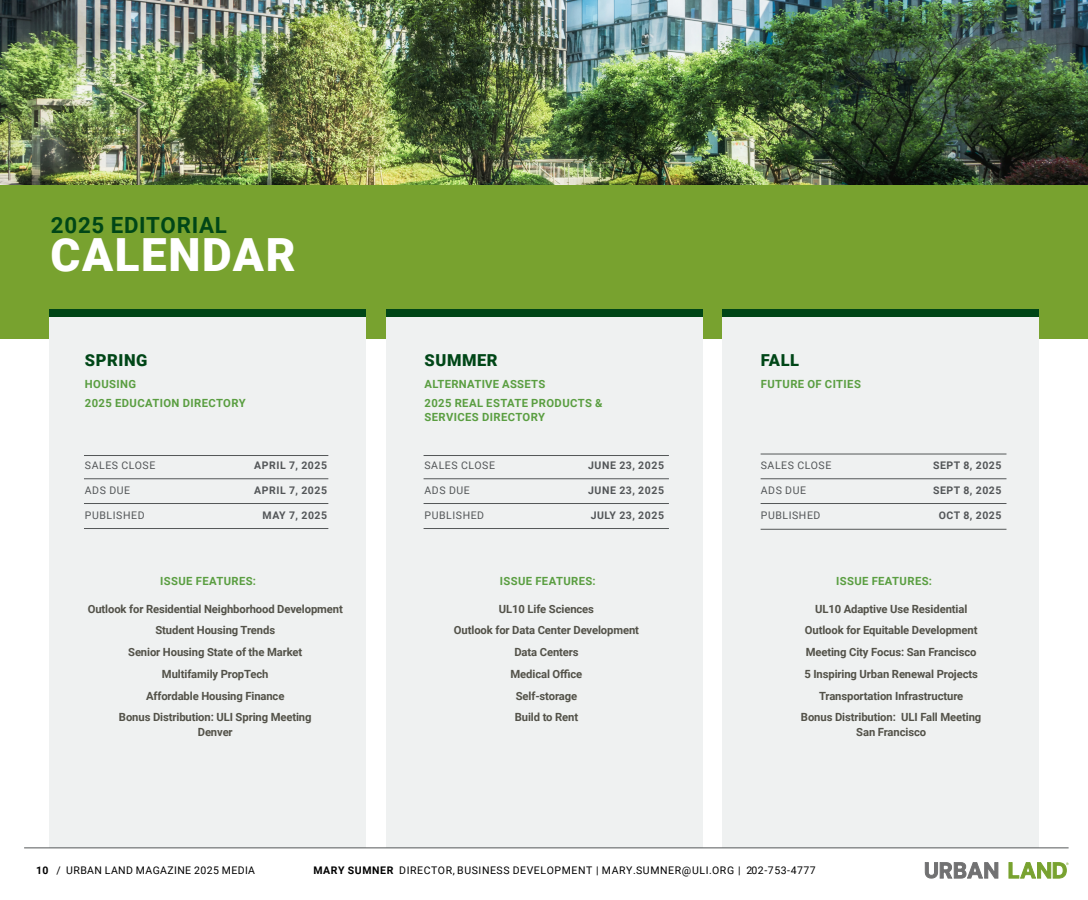
<style>
.page{position:relative;width:1088px;height:900px;background:#fff}
.page>*{position:absolute;margin:0;border:0;box-sizing:border-box;transform-origin:0 0}
.Headline{font:900 45.75px "Roboto";letter-spacing:.035em;color:#fff}
.Title_in_Body{font:700 22.27px "Roboto";letter-spacing:.035em;color:#004617}
.Title_in_Body-2{font:900 16.5px "Roboto";letter-spacing:.035em;color:#004617}
.Body_Copy{font:700 11.25px/15px "Roboto";letter-spacing:-.01em;color:#535249;text-align:center}
.Title_in_Body-3{font:700 11.25px/14px "Roboto";letter-spacing:.035em;color:#5a9e41}
.Paragraph_Style_1{font:700 10.5px "Roboto";letter-spacing:.055em;color:#535658}
.Paragraph_Style_1-2{font:10.5px "Roboto";letter-spacing:.055em;color:#535658}
.t1{font:10.5px "Roboto";letter-spacing:.045em;color:#000}
.t2{font:10.5px "Roboto";letter-spacing:.035em;color:#000}
.s1{font-weight:700}
.s2{font-style:inherit}
</style>
<div class="page">
<svg style="left:925px;top:862px;width:73px;height:16px"></svg>
<svg style="left:1008px;top:862px;width:60px;height:16px"></svg>
<img style="left:0;top:0;width:1088px;height:185px">
<div style="left:0;top:185px;width:1088px;height:154px;background:#78a22f"></div>
<div style="left:49px;top:310px;width:316px;height:538px;background:#eff1f1"></div>
<div style="left:386px;top:310px;width:317px;height:538px;background:#eff1f1"></div>
<div style="left:722px;top:310px;width:317px;height:538px;background:#eff1f1"></div>
<hr style="left:84px;top:455px;width:244px;height:1px;background:#545758">
<hr style="left:84px;top:478px;width:244px;height:1px;background:#545758">
<hr style="left:84px;top:503px;width:244px;height:1px;background:#545758">
<hr style="left:84px;top:528px;width:244px;height:1px;background:#545758">
<hr style="left:423px;top:455px;width:246px;height:1px;background:#545758">
<hr style="left:423px;top:478px;width:246px;height:1px;background:#545758">
<hr style="left:423px;top:503px;width:246px;height:1px;background:#545758">
<hr style="left:423px;top:528px;width:246px;height:1px;background:#545758">
<hr style="left:760px;top:454px;width:246px;height:1px;background:#545758">
<hr style="left:760px;top:478px;width:246px;height:1px;background:#545758">
<hr style="left:760px;top:503px;width:246px;height:1px;background:#545758">
<hr style="left:760px;top:529px;width:246px;height:1px;background:#545758">
<div style="left:386px;top:310px;width:317px;height:7px;background:#004617"></div>
<div style="left:49px;top:310px;width:316px;height:7px;background:#004617"></div>
<div style="left:722px;top:310px;width:317px;height:7px;background:#004617"></div>
<hr style="left:24px;top:848px;width:1044px;height:1px;background:#545758">
<p class="Title_in_Body" style="left:51px;top:210px;width:178px">2025 EDITORIAL</p>
<p class="Headline" style="left:51px;top:222px;width:246px">CALENDAR</p>
<p class="Title_in_Body-2" style="left:85px;top:349px;width:64px">SPRING</p>
<p class="Title_in_Body-3" style="left:85px;top:376px;width:53px">HOUSING</p>
<p class="Title_in_Body-3" style="left:85px;top:395px;width:162px">2025 EDUCATION DIRECTORY</p>
<p class="Paragraph_Style_1-2" style="left:85px;top:458px;width:72px">SALES CLOSE</p>
<p class="Paragraph_Style_1-2" style="left:85px;top:483px;width:47px">ADS DUE</p>
<p class="Paragraph_Style_1-2" style="left:85px;top:508px;width:61px">PUBLISHED</p>
<p class="Paragraph_Style_1" style="left:254px;top:458px;width:75px">APRIL 7, 2025</p>
<p class="Paragraph_Style_1" style="left:254px;top:483px;width:75px">APRIL 7, 2025</p>
<p class="Paragraph_Style_1" style="left:262px;top:508px;width:66px">MAY 7, 2025</p>
<p class="Title_in_Body-2" style="left:424px;top:349px;width:75px">SUMMER</p>
<p class="Title_in_Body-3" style="left:424px;top:376px;width:122px">ALTERNATIVE ASSETS</p>
<p class="Title_in_Body-3" style="left:424px;top:395px;width:179px">2025 REAL ESTATE PRODUCTS &amp;<br>SERVICES DIRECTORY</p>
<p class="Paragraph_Style_1-2" style="left:424px;top:458px;width:72px">SALES CLOSE</p>
<p class="Paragraph_Style_1-2" style="left:424px;top:483px;width:47px">ADS DUE</p>
<p class="Paragraph_Style_1-2" style="left:424px;top:508px;width:61px">PUBLISHED</p>
<p class="Paragraph_Style_1" style="left:588px;top:458px;width:77px">JUNE 23, 2025</p>
<p class="Paragraph_Style_1" style="left:588px;top:483px;width:77px">JUNE 23, 2025</p>
<p class="Paragraph_Style_1" style="left:590px;top:508px;width:75px">JULY 23, 2025</p>
<p class="Title_in_Body-2" style="left:761px;top:349px;width:40px">FALL</p>
<p class="Title_in_Body-3" style="left:760px;top:376px;width:102px">FUTURE OF CITIES</p>
<p class="Paragraph_Style_1-2" style="left:760px;top:458px;width:72px">SALES CLOSE</p>
<p class="Paragraph_Style_1-2" style="left:760px;top:483px;width:47px">ADS DUE</p>
<p class="Paragraph_Style_1-2" style="left:760px;top:508px;width:61px">PUBLISHED</p>
<p class="Paragraph_Style_1" style="left:933px;top:458px;width:70px">SEPT 8, 2025</p>
<p class="Paragraph_Style_1" style="left:933px;top:483px;width:70px">SEPT 8, 2025</p>
<p class="Paragraph_Style_1" style="left:938px;top:508px;width:64px">OCT 8, 2025</p>
<p class="Title_in_Body-3" style="left:160px;top:573px;width:97px">ISSUE FEATURES:</p>
<p class="Title_in_Body-3" style="left:500px;top:573px;width:97px">ISSUE FEATURES:</p>
<p class="Title_in_Body-3" style="left:836px;top:573px;width:97px">ISSUE FEATURES:</p>
<p class="Body_Copy" style="left:88px;top:601px;width:256px">Outlook for Residential Neighborhood Development</p>
<p class="Body_Copy" style="left:155px;top:622px;width:121px">Student Housing Trends</p>
<p class="Body_Copy" style="left:128px;top:644px;width:176px">Senior Housing State of the Market</p>
<p class="Body_Copy" style="left:162px;top:666px;width:108px">Multifamily PropTech</p>
<p class="Body_Copy" style="left:146px;top:688px;width:140px">Affordable Housing Finance</p>
<p class="Body_Copy" style="left:119px;top:709px;width:194px">Bonus Distribution: ULI Spring Meeting<br>Denver</p>
<p class="Body_Copy" style="left:499px;top:601px;width:97px">UL10 Life Sciences</p>
<p class="Body_Copy" style="left:454px;top:622px;width:186px">Outlook for Data Center Development</p>
<p class="Body_Copy" style="left:514px;top:644px;width:66px">Data Centers</p>
<p class="Body_Copy" style="left:510px;top:666px;width:73px">Medical Office</p>
<p class="Body_Copy" style="left:516px;top:688px;width:63px">Self-storage</p>
<p class="Body_Copy" style="left:515px;top:709px;width:65px">Build to Rent</p>
<p class="Body_Copy" style="left:815px;top:601px;width:154px">UL10 Adaptive Use Residential</p>
<p class="Body_Copy" style="left:805px;top:622px;width:174px">Outlook for Equitable Development</p>
<p class="Body_Copy" style="left:805px;top:644px;width:172px">Meeting City Focus: San Francisco</p>
<p class="Body_Copy" style="left:804px;top:666px;width:175px">5 Inspiring Urban Renewal Projects</p>
<p class="Body_Copy" style="left:819px;top:688px;width:146px">Transportation Infrastructure</p>
<p class="Body_Copy" style="left:801px;top:709px;width:182px">Bonus Distribution: ULI Fall Meeting<br>San Francisco</p>
<p class="t2" style="left:36px;top:863px;width:220px"><span class="s1">10</span> / URBAN LAND MAGAZINE 2025 MEDIA</p>
<p class="t1" style="left:313px;top:863px;width:504px"><span class="s1">MARY SUMNER</span> <span class="s2">DIRECTOR, BUSINESS DEVELOPMENT</span> | MARY.SUMNER@ULI.ORG | 202-753-4777</p>
</div>
